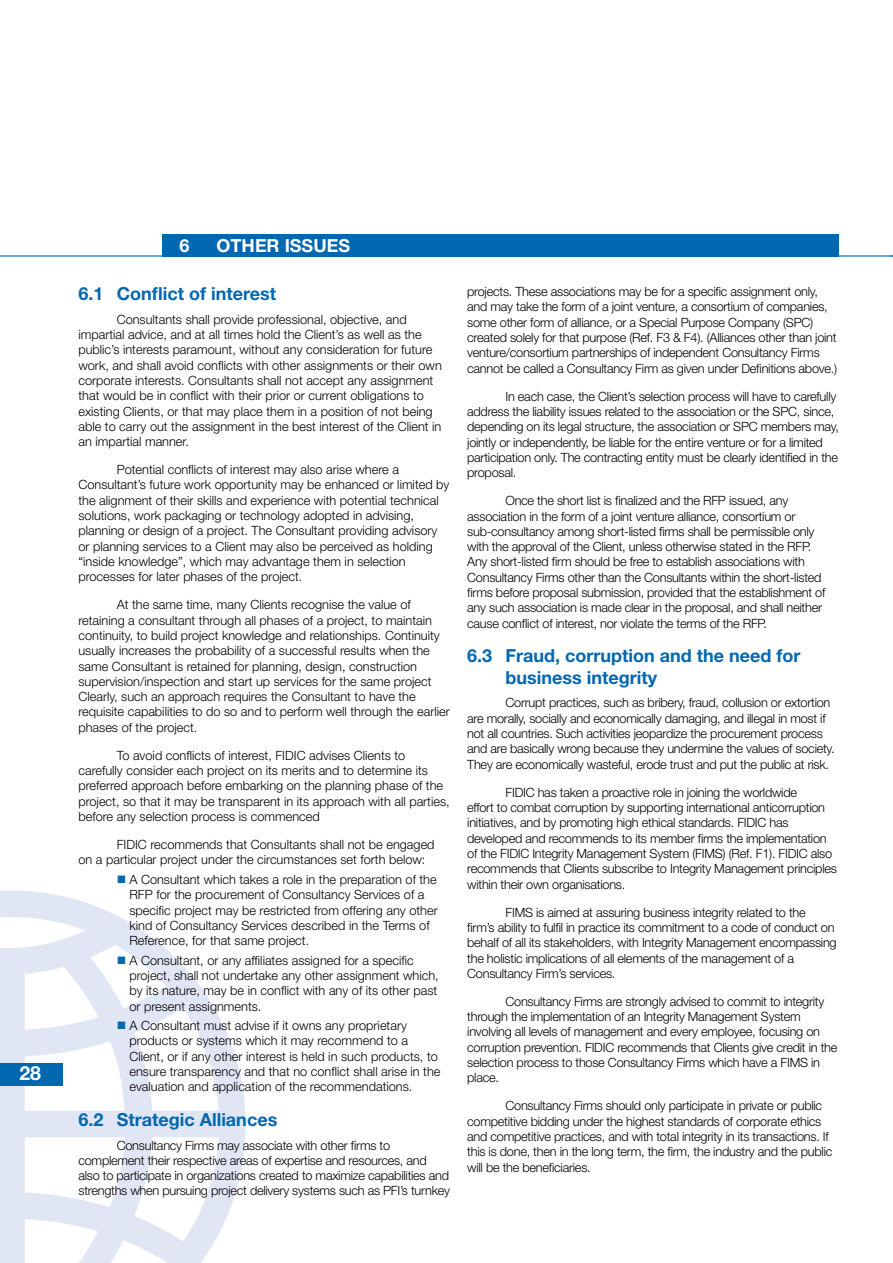
<style>
.page{position:relative;width:893px;height:1263px;background:#fff}
.page>*{position:absolute;margin:0;border:0;box-sizing:border-box;transform-origin:0 0}
.t1{font:700 19.5px "Helvetica Neue LT Std";color:#fff}
.t2{font:700 18px/21.6px "Helvetica Neue LT Std";color:#0067b1}
.t3{font:700 18px "Helvetica Neue LT Std";color:#fff}
.t4{font:300 12.75px/15.3px "Helvetica Neue LT Std";letter-spacing:-.02em;color:#000}
.t5{font:300 12.75px/15.3px "Helvetica Neue LT Std";color:#000}
</style>
<div class="page">
<svg style="left:0;top:890px;width:246px;height:373px"></svg>
<div style="left:162px;top:234px;width:677px;height:23px;background:#0067b1"></div>
<hr style="left:0;top:255px;width:893px;height:2px;background:#0067b1">
<div style="left:0;top:1063px;width:62px;height:23px;background:#0067b1"></div>
<svg style="left:118px;top:956px;width:7px;height:8px"></svg>
<svg style="left:118px;top:1022px;width:7px;height:7px"></svg>
<h1 class="t1" style="left:19px;top:1061px;width:23px">28</h1>
<h2 class="t3" style="left:180px;top:234px;width:12px">6</h2>
<h2 class="t3" style="left:217px;top:234px;width:135px">OTHER ISSUES</h2>
<h2 class="t2" style="left:78px;top:282px;width:199px">6.1 Conflict of interest</h2>
<p class="t5" style="left:78px;top:311px;width:365px;text-indent:38px">Consultants shall provide professional, objective, and impartial advice, and at all times hold the Client’s as well as the public’s interests paramount, without any consideration for future work, and shall avoid conflicts with other assignments or their own corporate interests. Consultants shall not accept any assignment that would be in conflict with their prior or current obligations to existing Clients, or that may place them in a position of not being able to carry out the assignment in the best interest of the Client in an impartial manner.</p>
<p class="t5" style="left:78px;top:462px;width:372px;text-indent:38px">Potential conflicts of interest may also arise where a Consultant’s future work opportunity may be enhanced or limited by the alignment of their skills and experience with potential technical solutions, work packaging or technology adopted in advising, planning or design of a project. The Consultant providing advisory or planning services to a Client may also be perceived as holding “inside knowledge”, which may advantage them in selection processes for later phases of the project.</p>
<p class="t5" style="left:78px;top:597px;width:373px;text-indent:38px">At the same time, many Clients recognise the value of retaining a consultant through all phases of a project, to maintain continuity, to build project knowledge and relationships. Continuity usually increases the probability of a successful results when the same Consultant is retained for planning, design, construction supervision/inspection and start up services for the same project Clearly, such an approach requires the Consultant to have the requisite capabilities to do so and to perform well through the earlier phases of the project.</p>
<p class="t5" style="left:78px;top:747px;width:373px;text-indent:38px">To avoid conflicts of interest, FIDIC advises Clients to carefully consider each project on its merits and to determine its preferred approach before embarking on the planning phase of the project, so that it may be transparent in its approach with all parties, before any selection process is commenced</p>
<p class="t5" style="left:78px;top:837px;width:358px;text-indent:38px">FIDIC recommends that Consultants shall not be engaged on a particular project under the circumstances set forth below:</p>
<p class="t5" style="left:129px;top:871px;width:310px">A Consultant which takes a role in the preparation of the RFP for the procurement of Consultancy Services of a specific project may be restricted from offering any other kind of Consultancy Services described in the Terms of Reference, for that same project.</p>
<p class="t5" style="left:129px;top:952px;width:311px">A Consultant, or any affiliates assigned for a specific project, shall not undertake any other assignment which, by its nature, may be in conflict with any of its other past or present assignments.</p>
<p class="t5" style="left:129px;top:1018px;width:313px">A Consultant must advise if it owns any proprietary products or systems which it may recommend to a Client, or if any other interest is held in such products, to ensure transparency and that no conflict shall arise in the evaluation and application of the recommendations.</p>
<h2 class="t2" style="left:78px;top:1108px;width:200px">6.2 Strategic Alliances</h2>
<p class="t4" style="left:78px;top:1137px;width:373px;text-indent:38px">Consultancy Firms may associate with other firms to complement their respective areas of expertise and resources, and also to participate in organizations created to maximize capabilities and strengths when pursuing project delivery systems such as PFI’s turnkey</p>
<p class="t4" style="left:467px;top:284px;width:371px">projects. These associations may be for a specific assignment only, and may take the form of a joint venture, a consortium of companies, some other form of alliance, or a Special Purpose Company (SPC) created solely for that purpose (Ref. F3 &amp; F4). (Alliances other than joint venture/consortium partnerships of independent Consultancy Firms cannot be called a Consultancy Firm as given under Definitions above.)</p>
<p class="t4" style="left:467px;top:388px;width:373px;text-indent:38px">In each case, the Client’s selection process will have to carefully address the liability issues related to the association or the SPC, since, depending on its legal structure, the association or SPC members may, jointly or independently, be liable for the entire venture or for a limited participation only. The contracting entity must be clearly identified in the proposal.</p>
<p class="t4" style="left:467px;top:493px;width:360px;text-indent:38px">Once the short list is finalized and the RFP issued, any association in the form of a joint venture alliance, consortium or sub-consultancy among short-listed firms shall be permissible only with the approval of the Client, unless otherwise stated in the RFP.<br>Any short-listed firm should be free to establish associations with Consultancy Firms other than the Consultants within the short-listed firms before proposal submission, provided that the establishment of any such association is made clear in the proposal, and shall neither cause conflict of interest, nor violate the terms of the RFP.</p>
<h2 class="t2" style="left:505px;top:644px;width:297px;text-indent:-38px">6.3 Fraud, corruption and the need for business integrity</h2>
<p class="t4" style="left:467px;top:695px;width:369px;text-indent:38px">Corrupt practices, such as bribery, fraud, collusion or extortion are morally, socially and economically damaging, and illegal in most if not all countries. Such activities jeopardize the procurement process and are basically wrong because they undermine the values of society.<br>They are economically wasteful, erode trust and put the public at risk.</p>
<p class="t4" style="left:467px;top:784px;width:371px;text-indent:38px">FIDIC has taken a proactive role in joining the worldwide<br>effort to combat corruption by supporting international anticorruption initiatives, and by promoting high ethical standards. FIDIC has developed and recommends to its member firms the implementation of the FIDIC Integrity Management System (FIMS) (Ref. F1). FIDIC also recommends that Clients subscribe to Integrity Management principles within their own organisations.</p>
<p class="t4" style="left:467px;top:904px;width:371px;text-indent:38px">FIMS is aimed at assuring business integrity related to the<br>firm’s ability to fulfil in practice its commitment to a code of conduct on behalf of all its stakeholders, with Integrity Management encompassing the holistic implications of all elements of the management of a Consultancy Firm’s services.</p>
<p class="t4" style="left:467px;top:993px;width:372px;text-indent:38px">Consultancy Firms are strongly advised to commit to integrity through the implementation of an Integrity Management System involving all levels of management and every employee, focusing on corruption prevention. FIDIC recommends that Clients give credit in the selection process to those Consultancy Firms which have a FIMS in place.</p>
<p class="t4" style="left:467px;top:1098px;width:367px;text-indent:38px">Consultancy Firms should only participate in private or public competitive bidding under the highest standards of corporate ethics and competitive practices, and with total integrity in its transactions. If this is done, then in the long term, the firm, the industry and the public will be the beneficiaries.</p>
</div>
